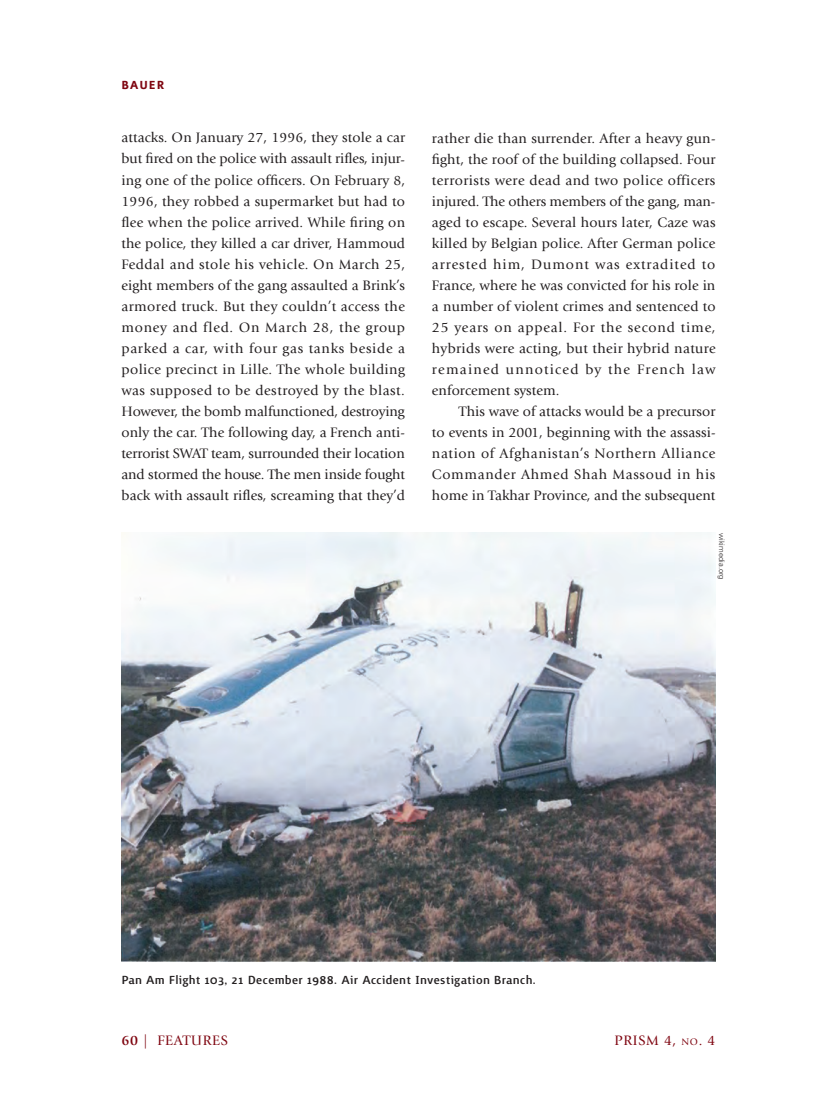
<style>
.page{position:relative;width:837px;height:1107px;background:#fff}
.page>*{position:absolute;margin:0;border:0;box-sizing:border-box;transform-origin:0 0}
.t1{font:500 15px "Surface";letter-spacing:.02em;color:#231f20}
.t2{font:700 15px "Surface";letter-spacing:.06em;color:#7f0611}
.t3{font:14.25px/21px "Giovanni Std";letter-spacing:.01em;color:#231f20;text-align:justify}
.t4{font:14.25px "Giovanni Std";letter-spacing:.05em;color:#7f0611}
.t5{font:300 7.5px "Univers LT Std";color:#231f20}
.s1{font-weight:700}
.s2{font-size:10.05px}
</style>
<div class="page">
<img style="left:122px;top:533px;width:594px;height:429px">
<p class="t2" style="left:122px;top:75px;width:44px">BAUER</p>
<p class="t3" style="left:122px;top:128px;width:285px">attacks. On January 27, 1996, they stole a car but fired on the police with assault rifles, injur&shy;ing one of the police officers. On February 8, 1996, they robbed a supermarket but had to flee when the police arrived. While firing on the police, they killed a car driver, Hammoud Feddal and stole his vehicle. On March 25, eight members of the gang assaulted a Brink’s armored truck. But they couldn’t access the money and fled. On March 28, the group parked a car, with four gas tanks beside a police precinct in Lille. The whole building was supposed to be destroyed by the blast.<br>However, the bomb malfunctioned, destroying only the car. The following day, a French anti&shy;terrorist SWAT team, surrounded their location and stormed the house. The men inside fought back with assault rifles, screaming that they’d</p>
<p class="t3" style="left:432px;top:128px;width:285px">rather die than surrender. After a heavy gun&shy;fight, the roof of the building collapsed. Four terrorists were dead and two police officers injured. The others members of the gang, man&shy;aged to escape. Several hours later, Caze was killed by Belgian police. After German police arrested him, Dumont was extradited to France, where he was convicted for his role in a number of violent crimes and sentenced to 25 years on appeal. For the second time, hybrids were acting, but their hybrid nature remained unnoticed by the French law enforcement system.</p>
<p class="t3" style="left:432px;top:401px;width:285px;text-indent:27px">This wave of attacks would be a precursor to events in 2001, beginning with the assassi&shy;nation of Afghanistan’s Northern Alliance Commander Ahmed Shah Massoud in his home in Takhar Province, and the subsequent</p>
<p class="t1" style="left:122px;top:974px;width:416px">Pan Am Flight 103, 21 December 1988. Air Accident Investigation Branch.</p>
<p class="t5" style="left:725px;top:533px;width:48px;rotate:90deg">wikimedia.org</p>
<p class="t4" style="left:122px;top:1035px;width:108px"><span class="s1">60</span> | FEATURES</p>
<p class="t4" style="left:615px;top:1035px;width:102px">PRISM 4, <span class="s2">NO</span>. 4</p>
</div>
